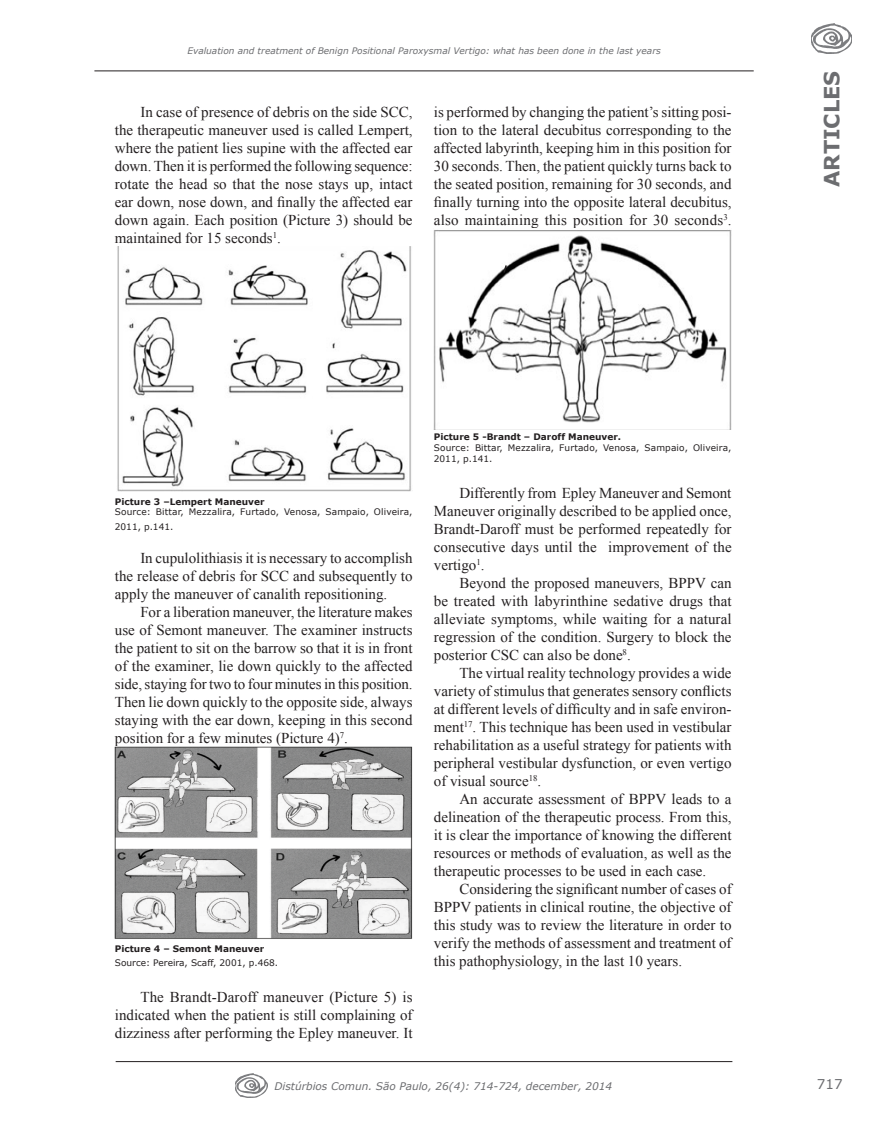
<style>
.page{position:relative;width:872px;height:1132px;background:#fff}
.page>*{position:absolute;margin:0;border:0;box-sizing:border-box;transform-origin:0 0}
.t1{font:700 21px "Verdana";color:#6c6d70}
.Corpo_do_texto{font:15px/18px "Times New Roman";color:#231f20;text-align:justify}
.t2{font:13.5px "Verdana";color:#6c6d70}
.t3{font:italic 10.5px "Verdana";color:#6c6d70}
.Corpo_do_texto-2{font:9px/14.4px "Verdana";letter-spacing:.015em;color:#231f20}
.t4{font:italic 9px "Verdana";color:#6c6d70}
.Corpo_do_texto-3{font:700 9px "Verdana";color:#231f20}
</style>
<div class="page">
<hr style="left:94px;top:70px;width:659px;height:1px;background:#231f20">
<img style="left:811px;top:24px;width:40px;height:29px">
<hr style="left:116px;top:1060px;width:616px;height:1px;background:#231f20">
<img style="left:235px;top:1073px;width:32px;height:23px">
<img style="left:117px;top:246px;width:295px;height:245px">
<img style="left:115px;top:746px;width:297px;height:193px">
<img style="left:434px;top:230px;width:297px;height:199px">
<svg style="left:502px;top:263px;width:6px;height:11px"></svg>
<p class="t4" style="left:187px;top:44px;width:475px">Evaluation and treatment of Benign Positional Paroxysmal Vertigo: what has been done in the last years</p>
<p class="Corpo_do_texto" style="left:115px;top:102px;width:299px;text-indent:26px">In case of presence of debris on the side SCC, the therapeutic maneuver used is called Lempert, where the patient lies supine with the affected ear down. Then it is performed the following sequence: rotate the head so that the nose stays up, intact ear down, nose down, and finally the affected ear down again. Each position (Picture 3) should be maintained for 15 seconds<sup>1</sup>.</p>
<p class="Corpo_do_texto" style="left:434px;top:102px;width:299px">is performed by changing the patient’s sitting posi&shy;tion to the lateral decubitus corresponding to the affected labyrinth, keeping him in this position for 30 seconds. Then, the patient quickly turns back to the seated position, remaining for 30 seconds, and finally turning into the opposite lateral decubitus, also maintaining this position for 30 seconds<sup>3</sup>.</p>
<p class="Corpo_do_texto-3" style="left:115px;top:494px;width:151px">Picture 3 –Lempert Maneuver</p>
<p class="Corpo_do_texto-2" style="left:115px;top:504px;width:299px">Source: Bittar, Mezzalira, Furtado, Venosa, Sampaio, Oliveira,<br>2011, p.141.</p>
<p class="Corpo_do_texto" style="left:115px;top:548px;width:299px;text-indent:26px">In cupulolithiasis it is necessary to accomplish the release of debris for SCC and subsequently to apply the maneuver of canalith repositioning.</p>
<p class="Corpo_do_texto" style="left:115px;top:602px;width:299px;text-indent:26px">For a liberation maneuver, the literature makes use of Semont maneuver. The examiner instructs the patient to sit on the barrow so that it is in front of the examiner, lie down quickly to the affected side, staying for two to four minutes in this position.<br>Then lie down quickly to the opposite side, always staying with the ear down, keeping in this second position for a few minutes (Picture 4)<sup>7</sup>.</p>
<p class="Corpo_do_texto-3" style="left:115px;top:941px;width:151px">Picture 4 – Semont Maneuver</p>
<p class="Corpo_do_texto-2" style="left:115px;top:955px;width:165px">Source: Pereira, Scaff, 2001, p.468.</p>
<p class="Corpo_do_texto" style="left:115px;top:987px;width:299px;text-indent:26px">The Brandt-Daroff maneuver (Picture 5) is indicated when the patient is still complaining of dizziness after performing the Epley maneuver. It</p>
<p class="Corpo_do_texto-3" style="left:434px;top:430px;width:189px">Picture 5 -Brandt – Daroff Maneuver.</p>
<p class="Corpo_do_texto-2" style="left:434px;top:442px;width:299px;line-height:10.8px">Source: Bittar, Mezzalira, Furtado, Venosa, Sampaio, Oliveira,<br>2011, p.141.</p>
<p class="Corpo_do_texto" style="left:434px;top:483px;width:299px;text-indent:26px">Differently from Epley Maneuver and Semont Maneuver originally described to be applied once, Brandt-Daroff must be performed repeatedly for consecutive days until the improvement of the vertigo<sup>1</sup>.</p>
<p class="Corpo_do_texto" style="left:434px;top:573px;width:299px;text-indent:26px">Beyond the proposed maneuvers, BPPV can be treated with labyrinthine sedative drugs that alleviate symptoms, while waiting for a natural regression of the condition. Surgery to block the posterior CSC can also be done<sup>8</sup>.</p>
<p class="Corpo_do_texto" style="left:434px;top:663px;width:299px;text-indent:26px">The virtual reality technology provides a wide variety of stimulus that generates sensory conflicts at different levels of difficulty and in safe environ&shy;ment<sup>17</sup>. This technique has been used in vestibular rehabilitation as a useful strategy for patients with peripheral vestibular dysfunction, or even vertigo of visual source<sup>18</sup>.</p>
<p class="Corpo_do_texto" style="left:434px;top:789px;width:299px;text-indent:26px">An accurate assessment of BPPV leads to a delineation of the therapeutic process. From this, it is clear the importance of knowing the different resources or methods of evaluation, as well as the therapeutic processes to be used in each case.</p>
<p class="Corpo_do_texto" style="left:434px;top:879px;width:299px;text-indent:26px">Considering the significant number of cases of BPPV patients in clinical routine, the objective of this study was to review the literature in order to verify the methods of assessment and treatment of this pathophysiology, in the last 10 years.</p>
<p class="t3" style="left:274px;top:1078px;width:339px">Distúrbios Comun. São Paulo, 26(4): 714-724, december, 2014</p>
<h1 class="t1" style="left:817px;top:187px;width:118px;rotate:-90deg">ARTICLES</h1>
<p class="t2" style="left:817px;top:1074px;width:27px">717</p>
</div>
